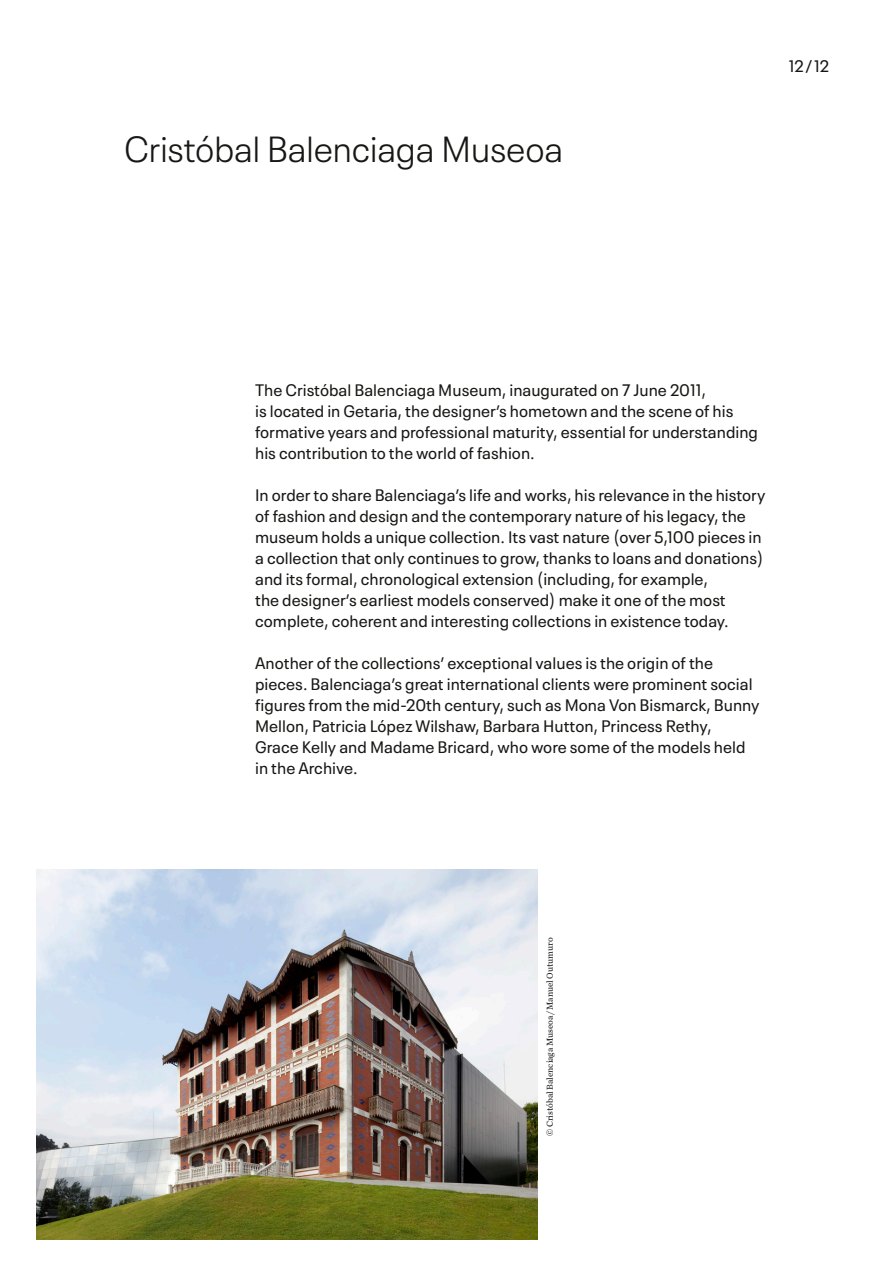
<style>
.page{position:relative;width:893px;height:1276px;background:#fff}
.page>*{position:absolute;margin:0;border:0;box-sizing:border-box;transform-origin:0 0}
.t1{font:300 36px "Neue Plak Text";letter-spacing:-.01em;color:#171715}
.BODY_01_TAB{font:16.5px/21px "Neue Plak Text";color:#171715}
.t2{font:9px "Chronicle Text G2";color:#171715}
.s1{color:#fff}
</style>
<div class="page">
<img style="left:36px;top:870px;width:502px;height:369px">
<p class="t1" style="left:124px;top:121px;width:441px">Cristóbal Balenciaga Museoa</p>
<p class="BODY_01_TAB" style="left:789px;top:54px;width:42px">12 /12</p>
<p class="BODY_01_TAB" style="left:255px;top:378px;width:504px">The Cristóbal Balencia<span class="s1">g</span>a Museum, inau<span class="s1">g</span>urated on 7 June 2011,<br>is located in Getaria, the desi<span class="s1">g</span>ner’s hometown and the scene of his formative <span class="s1">y</span>ears and <span class="s1">p</span>rofessional maturit<span class="s1">y</span>, essential for understandin<span class="s1">g </span>his contribution to the world of fashion.</p>
<p class="BODY_01_TAB" style="left:255px;top:483px;width:512px">In order to share Balencia<span class="s1">g</span>a’s life and works, his relevance in the histor<span class="s1">y </span>of fashion and desi<span class="s1">g</span>n and the contem<span class="s1">p</span>orar<span class="s1">y</span> nature of his le<span class="s1">g</span>ac<span class="s1">y</span>, the museum holds a uni<span class="s1">q</span>ue collection. Its vast nature (over 5,100 <span class="s1">p</span>ieces in a collection that onl<span class="s1">y</span> continues to <span class="s1">g</span>row, thanks to loans and donations) and its formal, chronolo<span class="s1">g</span>ical extension (includin<span class="s1">g</span>, for exam<span class="s1">p</span>le,<br>the desi<span class="s1">g</span>ner’s earliest models conserved) make it one of the most com<span class="s1">p</span>lete, coherent and interestin<span class="s1">g</span> collections in existence toda<span class="s1">y</span>.</p>
<p class="BODY_01_TAB" style="left:255px;top:651px;width:506px">Another of the collections’ exce<span class="s1">p</span>tional values is the ori<span class="s1">g</span>in of the <span class="s1">p</span>ieces. Balencia<span class="s1">g</span>a’s <span class="s1">g</span>reat international clients were <span class="s1">p</span>rominent social fi<span class="s1">g</span>ures from the mid-20th centur<span class="s1">y</span>, such as Mona Von Bismarck, Bunn<span class="s1">y </span>Mellon, Patricia Ló<span class="s1">p</span>ez Wilshaw, Barbara Hutton, Princess Reth<span class="s1">y</span>,<br>Grace Kell<span class="s1">y</span> and Madame Bricard, who wore some of the models held in the Archive.</p>
<p class="t2" style="left:543px;top:1135px;width:200px;rotate:-90deg">© Cristóbal Balenciaga Museoa/Manuel Outumuro</p>
</div>
